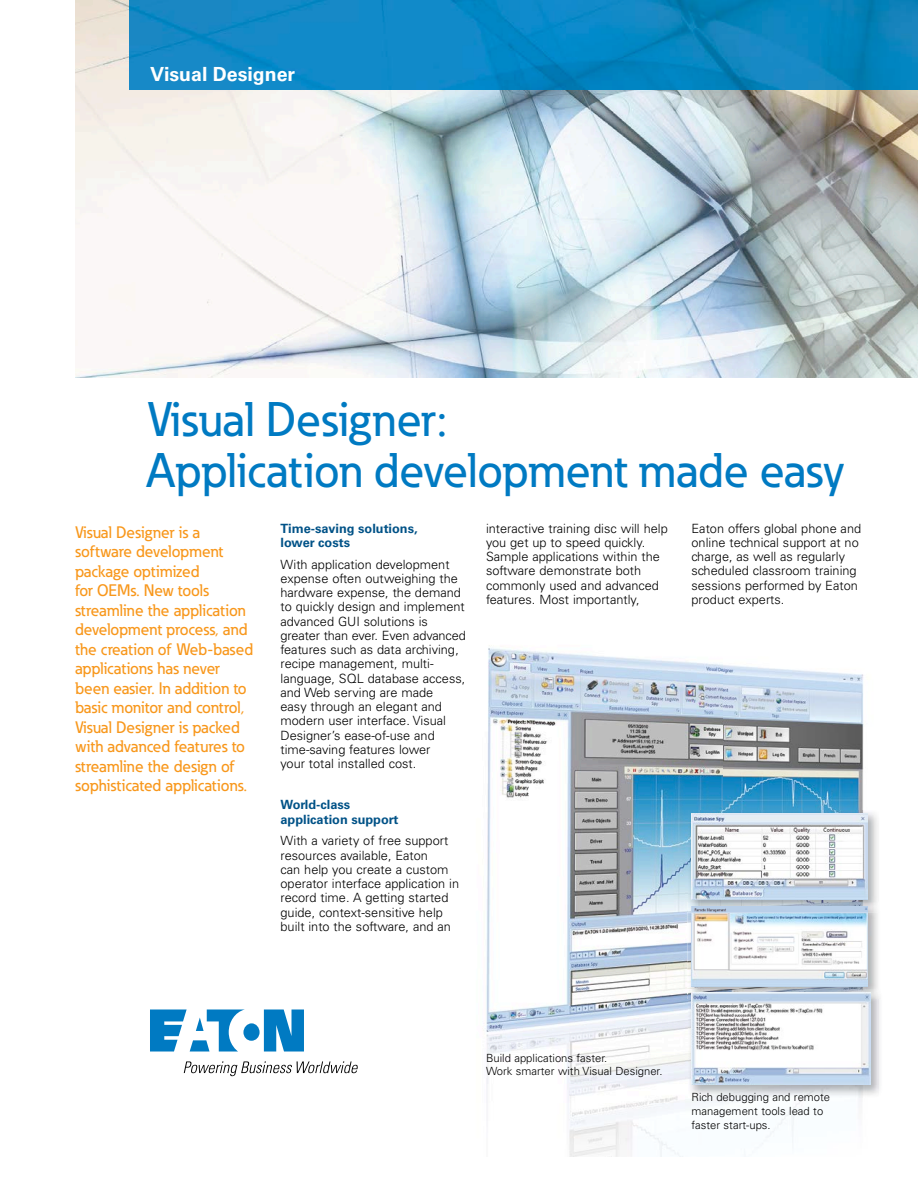
<style>
.page{position:relative;width:918px;height:1188px;background:#fff}
.page>*{position:absolute;margin:0;border:0;box-sizing:border-box;transform-origin:0 0}
.t1{font:500 48px/51px "Eaton";color:#007ac2}
.t2{font:700 19.5px "Univers LT Std";color:#fff}
.t3{font:500 16.5px/19.5px "Eaton";color:#f8971b}
.t4{font:300 12.75px/14.2px "Univers LT Std";color:#000}
.t5{font:700 12.75px/14.2px "Univers LT Std";color:#005287}
.t6{font:300 11.25px/13.8px "Univers LT Std";color:#000}
</style>
<div class="page">
<img style="left:75px;top:0;width:843px;height:378px">
<img style="left:483px;top:645px;width:240px;height:511px">
<img style="left:723px;top:665px;width:141px;height:145px">
<img style="left:688px;top:810px;width:190px;height:92px">
<img style="left:692px;top:814px;width:175px;height:86px">
<img style="left:687px;top:902px;width:191px;height:195px">
<img style="left:688px;top:902px;width:190px;height:10px">
<img style="left:692px;top:907px;width:176px;height:79px">
<img style="left:878px;top:999px;width:2px;height:94px">
<img style="left:688px;top:989px;width:190px;height:10px">
<img style="left:692px;top:993px;width:179px;height:92px">
<img style="left:129px;top:0;width:789px;height:90px">
<svg style="left:150px;top:1010px;width:154px;height:42px"></svg>
<svg style="left:184px;top:1061px;width:174px;height:15px"></svg>
<h2 class="t2" style="left:150px;top:63px;width:147px">Visual Designer</h2>
<h1 class="t1" style="left:147px;top:393px;width:699px">Visual Designer:<br>Application development made easy</h1>
<p class="t3" style="left:75px;top:522px;width:180px">Visual Designer is a software development package optimized<br>for OEMs. New tools streamline the application development process, and the creation of Web-based applications has never been easier. In addition to basic monitor and control,<br>Visual Designer is packed with advanced features to streamline the design of sophisticated applications.</p>
<p class="t5" style="left:281px;top:521px;width:139px">Time-saving solutions, lower costs</p>
<p class="t4" style="left:486px;top:521px;width:183px">interactive training disc will help you get up to speed quickly.<br>Sample applications within the software demonstrate both commonly used and advanced features. Most importantly,</p>
<p class="t4" style="left:692px;top:521px;width:171px">Eaton offers global phone and online technical support at no charge, as well as regularly scheduled classroom training sessions performed by Eaton product experts.</p>
<p class="t4" style="left:281px;top:557px;width:187px">With application development expense often outweighing the hardware expense, the demand to quickly design and implement advanced GUI solutions is greater than ever. Even advanced features such as data archiving, recipe management, multi&shy;language, SQL database access, and Web serving are made<br>easy through an elegant and modern user interface. Visual<br>Designer’s ease-of-use and time-saving features lower<br>your total installed cost.</p>
<p class="t5" style="left:281px;top:798px;width:120px">World-class application support</p>
<p class="t4" style="left:281px;top:834px;width:180px">With a variety of free support resources available, Eaton<br>can help you create a custom operator interface application in record time. A getting started guide, context-sensitive help built into the software, and an</p>
<p class="t6" style="left:486px;top:1051px;width:178px">Build applications faster.<br>Work smarter with Visual Designer.</p>
<p class="t6" style="left:692px;top:1090px;width:140px">Rich debugging and remote management tools lead to faster start-ups.</p>
</div>
